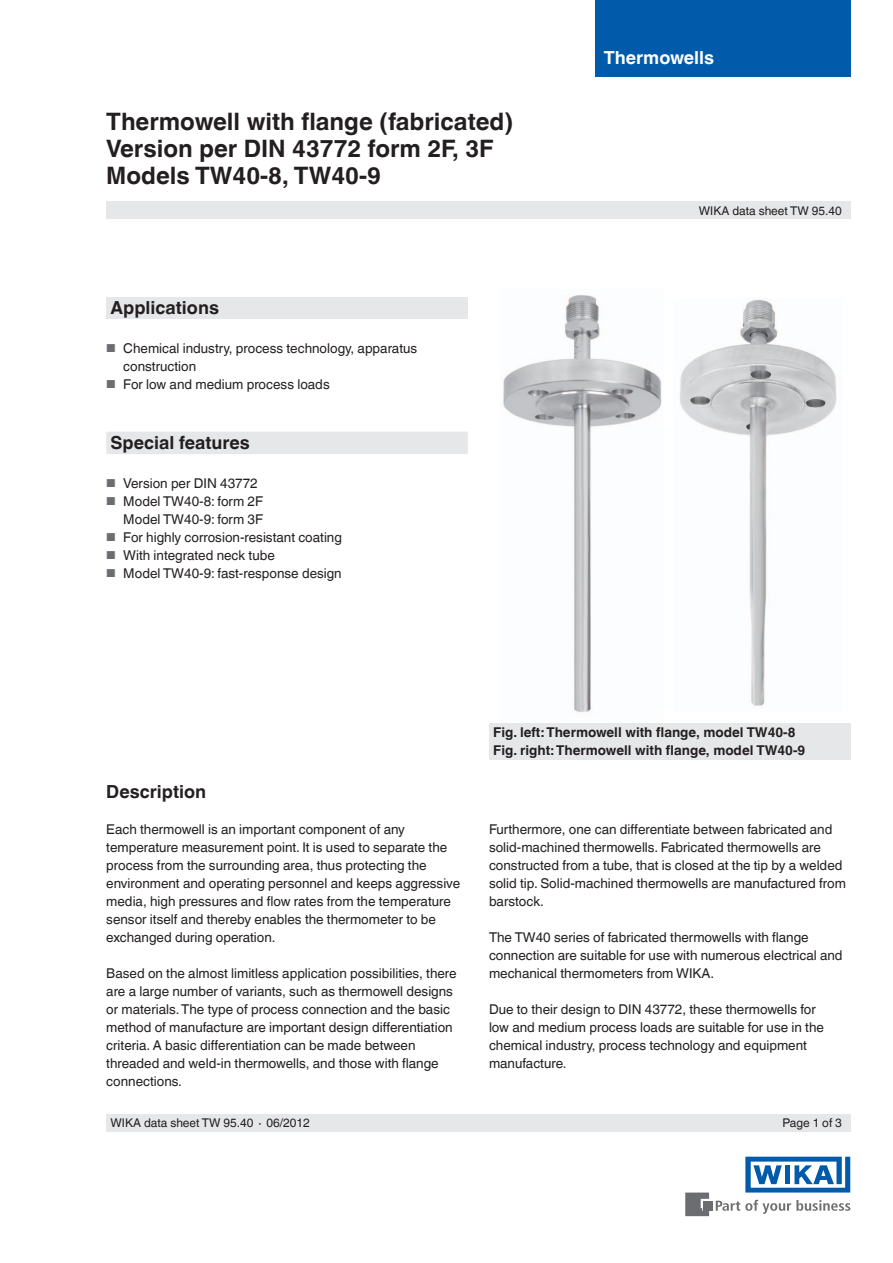
<style>
.page{position:relative;width:893px;height:1263px;background:#fff}
.page>*{position:absolute;margin:0;border:0;box-sizing:border-box;transform-origin:0 0}
.t1{font:700 24px/27px "Helvetica World";color:#231f20}
.t2{font:700 18px "Helvetica World";color:#231f20}
.t3{font:700 18px "Helvetica World";color:#fff}
.t4{font:13.5px/18px "Helvetica World";color:#231f20}
.t5{font:700 13.5px/18px "Helvetica World";color:#231f20}
.t6{font:12px "Helvetica World";color:#231f20}
.s1{font-size:11.55px;color:#6c6d70}
</style>
<div class="page">
<div style="left:106px;top:298px;width:362px;height:21px;background:#e6e7e9"></div>
<svg style="left:716px;top:1200px;width:134px;height:14px"></svg>
<div style="left:703px;top:1201px;width:9px;height:9px;background:#6c6d70"></div>
<svg style="left:685px;top:1192px;width:24px;height:24px"></svg>
<svg style="left:745px;top:1157px;width:105px;height:35px"></svg>
<div style="left:106px;top:202px;width:744px;height:17px;background:#e6e7e9"></div>
<div style="left:106px;top:1114px;width:744px;height:17px;background:#e6e7e9"></div>
<img style="left:503px;top:295px;width:159px;height:418px">
<img style="left:680px;top:299px;width:157px;height:407px">
<div style="left:489px;top:723px;width:361px;height:36px;background:#e6e7e9"></div>
<div style="left:106px;top:432px;width:362px;height:22px;background:#e6e7e9"></div>
<div style="left:595px;top:0;width:255px;height:77px;background:#015aaa"></div>
<h1 class="t1" style="left:106px;top:108px;width:409px">Thermowell with flange (fabricated)<br>Version per DIN 43772 form 2F, 3F<br>Models TW40-8, TW40-9</h1>
<h2 class="t2" style="left:111px;top:297px;width:110px">Applications</h2>
<p class="t4" style="left:123px;top:339px;width:295px;text-indent:-17px"><span class="s1">■</span> Chemical industry, process technology, apparatus construction</p>
<p class="t4" style="left:106px;top:375px;width:225px"><span class="s1">■</span> For low and medium process loads</p>
<h2 class="t2" style="left:111px;top:432px;width:141px">Special features</h2>
<p class="t4" style="left:106px;top:474px;width:153px"><span class="s1">■</span> Version per DIN 43772</p>
<p class="t4" style="left:106px;top:492px;width:158px;text-align:right"><span class="s1">■</span> Model TW40-8: form 2F<br>Model TW40-9: form 3F</p>
<p class="t4" style="left:106px;top:528px;width:237px"><span class="s1">■</span> For highly corrosion-resistant coating</p>
<p class="t4" style="left:106px;top:546px;width:170px"><span class="s1">■</span> With integrated neck tube</p>
<p class="t4" style="left:106px;top:564px;width:237px"><span class="s1">■</span> Model TW40-9: fast-response design</p>
<h2 class="t3" style="left:604px;top:47px;width:112px">Thermowells</h2>
<p class="t6" style="left:699px;top:204px;width:145px">WIKA data sheet TW 95.40</p>
<h2 class="t2" style="left:106px;top:781px;width:101px">Description</h2>
<p class="t4" style="left:106px;top:820px;width:355px">Each thermowell is an important component of any temperature measurement point. It is used to separate the process from the surrounding area, thus protecting the environment and operating personnel and keeps aggressive media, high pressures and flow rates from the temperature sensor itself and thereby enables the thermometer to be exchanged during operation.</p>
<p class="t4" style="left:106px;top:964px;width:352px">Based on the almost limitless application possibilities, there are a large number of variants, such as thermowell designs or materials.The type of process connection and the basic method of manufacture are important design differentiation criteria. A basic differentiation can be made between threaded and weld-in thermowells, and those with flange connections.</p>
<p class="t5" style="left:493px;top:723px;width:314px">Fig. left: Thermowell with flange, model TW40-8<br>Fig. right: Thermowell with flange, model TW40-9</p>
<p class="t4" style="left:489px;top:820px;width:358px">Furthermore, one can differentiate between fabricated and solid-machined thermowells. Fabricated thermowells are constructed from a tube, that is closed at the tip by a welded solid tip. Solid-machined thermowells are manufactured from barstock.</p>
<p class="t4" style="left:489px;top:928px;width:355px">The TW40 series of fabricated thermowells with flange connection are suitable for use with numerous electrical and mechanical thermometers from WIKA.</p>
<p class="t4" style="left:489px;top:1000px;width:336px">Due to their design to DIN 43772, these thermowells for low and medium process loads are suitable for use in the chemical industry, process technology and equipment manufacture.</p>
<p class="t6" style="left:111px;top:1116px;width:201px">WIKA data sheet TW 95.40 ∙ 06/2012</p>
<p class="t6" style="left:782px;top:1116px;width:61px">Page 1 of 3</p>
</div>
